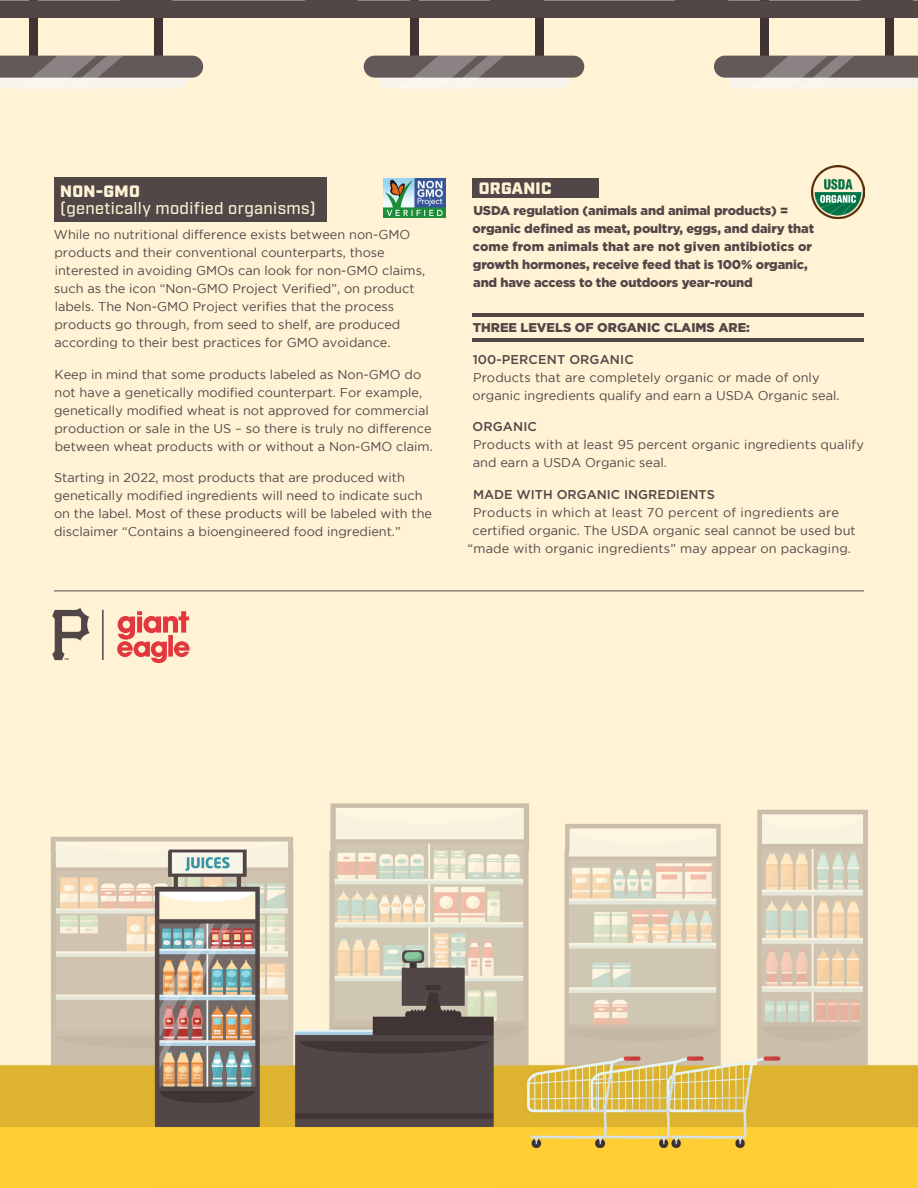
<style>
.page{position:relative;width:918px;height:1188px;background:#fff}
.page>*{position:absolute;margin:0;border:0;box-sizing:border-box;transform-origin:0 0}
.t1{font:500 16.5px/16.5px "Industry";letter-spacing:.02em;color:#fef3d5}
.t2{font:900 16.5px "Industry";letter-spacing:.02em;color:#fef3d5}
.t3{font:12.75px/18px "Gotham";color:#524747}
.t4{font:900 12.75px/18px "Gotham";letter-spacing:-.01em;color:#524747}
.t5{font:12.75px "Gotham";letter-spacing:.02em;color:#524747}
.t6{font:500 12.75px "Gotham";color:#524747}
.s1{font-weight:900}
.s2{font-weight:500}
</style>
<div class="page">
<div style="left:0;top:0;width:918px;height:814px;background:#fff2d5"></div>
<div style="left:54px;top:177px;width:273px;height:45px;background:#524747"></div>
<hr style="left:472px;top:313px;width:392px;height:3px;background:#524747">
<hr style="left:472px;top:339px;width:392px;height:3px;background:#524747">
<img style="left:812px;top:165px;width:53px;height:53px">
<img style="left:383px;top:179px;width:63px;height:38px">
<div style="left:472px;top:179px;width:127px;height:19px;background:#524747"></div>
<img style="left:0;top:803px;width:918px;height:385px">
<div style="left:29px;top:0;width:8px;height:60px;background:#403333"></div>
<div style="left:154px;top:0;width:8px;height:60px;background:#403333"></div>
<svg style="left:0;top:56px;width:203px;height:33px;background:#9e9793"></svg>
<div style="left:410px;top:0;width:9px;height:60px;background:#403333"></div>
<div style="left:535px;top:0;width:8px;height:60px;background:#403333"></div>
<svg style="left:364px;top:56px;width:220px;height:33px;background:#9f9792"></svg>
<div style="left:761px;top:0;width:8px;height:60px;background:#403333"></div>
<div style="left:885px;top:0;width:9px;height:60px;background:#403333"></div>
<svg style="left:714px;top:56px;width:204px;height:33px;background:#9e9793"></svg>
<div style="left:0;top:0;width:918px;height:18px;background:#524747"></div>
<svg style="left:117px;top:611px;width:73px;height:52px"></svg>
<hr style="left:54px;top:591px;width:810px;height:1px;background:#524747">
<svg style="left:52px;top:608px;width:38px;height:52px"></svg>
<hr style="left:102px;top:610px;width:2px;height:50px;background:#524747">
<p class="t1" style="left:60px;top:184px;width:257px"><span class="s1">NON-GMO<br></span>(genetically modified organisms)</p>
<p class="t2" style="left:479px;top:178px;width:74px">ORGANIC</p>
<p class="t4" style="left:473px;top:201px;width:343px">USDA regulation (animals and animal products) = organic defined as meat, poultry, eggs, and dairy that come from animals that are not given antibiotics or growth hormones, receive feed that is 100% organic, and have access to the outdoors year-round</p>
<p class="t4" style="left:473px;top:318px;width:279px">THREE LEVELS OF ORGANIC CLAIMS ARE:</p>
<p class="t3" style="left:473px;top:350px;width:369px"><span class="s2">100-PERCENT ORGANIC<br></span>Products that are completely organic or made of only organic ingredients qualify and earn a USDA Organic seal.</p>
<p class="t3" style="left:473px;top:417px;width:393px"><span class="s2">ORGANIC<br></span>Products with at least 95 percent organic ingredients qualify and earn a USDA Organic seal.</p>
<p class="t6" style="left:473px;top:486px;width:243px">MADE WITH ORGANIC INGREDIENTS</p>
<p class="t5" style="left:473px;top:505px;width:368px">Products in which at least 70 percent of ingredients are</p>
<p class="t3" style="left:473px;top:521px;width:385px">certified organic. The USDA organic seal cannot be used but</p>
<p class="t3" style="left:468px;top:539px;width:385px">“made with organic ingredients” may appear on packaging.</p>
<p class="t3" style="left:54px;top:226px;width:373px">While no nutritional difference exists between non-GMO products and their conventional counterparts, those interested in avoiding GMOs can look for non-GMO claims, such as the icon “Non-GMO Project Verified”, on product labels. The Non-GMO Project verifies that the process products go through, from seed to shelf, are produced according to their best practices for GMO avoidance.</p>
<p class="t3" style="left:54px;top:365px;width:380px">Keep in mind that some products labeled as Non-GMO do not have a genetically modified counterpart. For example, genetically modified wheat is not approved for commercial production or sale in the US – so there is truly no difference between wheat products with or without a Non-GMO claim.</p>
<p class="t3" style="left:54px;top:469px;width:380px">Starting in 2022, most products that are produced with genetically modified ingredients will need to indicate such on the label. Most of these products will be labeled with the disclaimer “Contains a bioengineered food ingredient.”</p>
</div>
